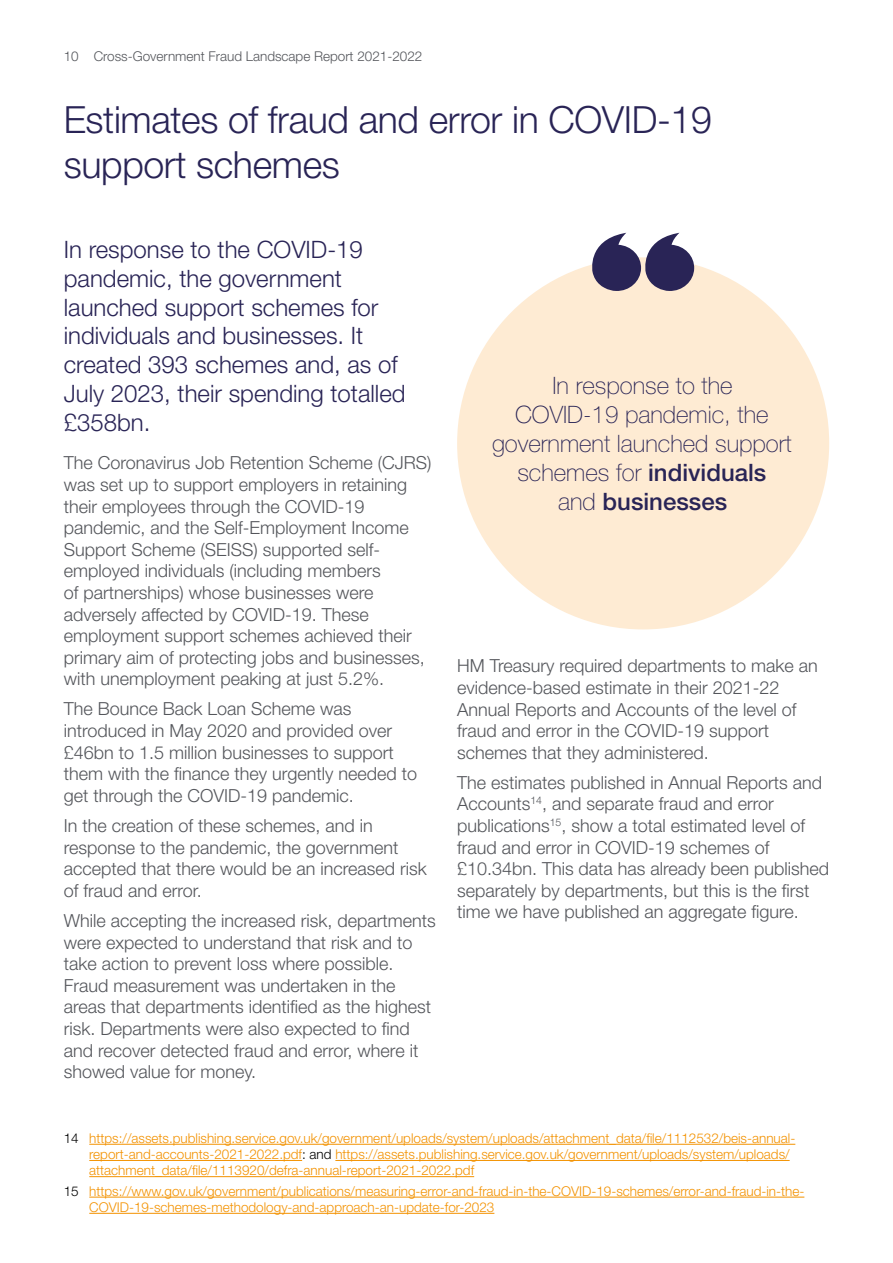
<style>
.page{position:relative;width:893px;height:1263px;background:#fff}
.page>*{position:absolute;margin:0;border:0;box-sizing:border-box;transform-origin:0 0}
.t1{font:300 37.5px/45px "Helvetica Neue LT Std";letter-spacing:-.01em;color:#292456}
.t2{font:300 24px/28.8px "Helvetica Neue LT Std";color:#292456}
.t3{font:100 24px/28.8px "Helvetica Neue LT Std";color:#292456;text-align:center}
.t4{font:300 18px/21.6px "Helvetica Neue LT Std";color:#54565b}
.t5{font:300 13.5px/16.2px "Helvetica Neue LT Std";color:#f39200}
.t6{font:300 13.5px "Helvetica Neue LT Std";color:#54565b}
.s1{font-weight:500}
.s2{color:#000}
</style>
<div class="page">
<hr style="left:89px;top:1144px;width:706px;height:1px;background:#f39200">
<hr style="left:89px;top:1160px;width:213px;height:1px;background:#f39200">
<hr style="left:335px;top:1160px;width:455px;height:1px;background:#f39200">
<hr style="left:89px;top:1176px;width:385px;height:1px;background:#f39200">
<hr style="left:89px;top:1197px;width:715px;height:1px;background:#f39200">
<hr style="left:89px;top:1213px;width:405px;height:1px;background:#f39200">
<div style="left:457px;top:257px;width:372px;height:372px;background:#feebd3;border-radius:50%"></div>
<svg style="left:587px;top:233px;width:108px;height:58px"></svg>
<p class="t6" style="left:64px;top:48px;width:360px">10 Cross-Government Fraud Landscape Report 2021-2022</p>
<h1 class="t1" style="left:64px;top:96px;width:650px">Estimates of fraud and error in COVID-19 support schemes</h1>
<h2 class="t2" style="left:64px;top:234px;width:343px">In response to the COVID-19 pandemic, the government launched support schemes for individuals and businesses. It created 393 schemes and, as of<br>July 2023, their spending totalled £358bn.</h2>
<p class="t4" style="left:64px;top:452px;width:369px">The Coronavirus Job Retention Scheme (CJRS) was set up to support employers in retaining their employees through the COVID-19 pandemic, and the Self-Employment Income Support Scheme (SEISS) supported self&shy;employed individuals (including members<br>of partnerships) whose businesses were adversely affected by COVID-19. These employment support schemes achieved their primary aim of protecting jobs and businesses, with unemployment peaking at just 5.2%.</p>
<p class="t4" style="left:64px;top:698px;width:355px">The Bounce Back Loan Scheme was introduced in May 2020 and provided over £46bn to 1.5 million businesses to support them with the finance they urgently needed to get through the COVID-19 pandemic.</p>
<p class="t4" style="left:64px;top:814px;width:365px">In the creation of these schemes, and in response to the pandemic, the government accepted that there would be an increased risk of fraud and error.</p>
<p class="t4" style="left:64px;top:909px;width:374px">While accepting the increased risk, departments were expected to understand that risk and to take action to prevent loss where possible.<br>Fraud measurement was undertaken in the areas that departments identified as the highest risk. Departments were also expected to find and recover detected fraud and error, where it showed value for money.</p>
<h2 class="t3" style="left:492px;top:371px;width:301px">In response to the<br>COVID-19 pandemic, the government launched support schemes for <span class="s1">individuals<br></span>and <span class="s1">businesses</span></h2>
<p class="t4" style="left:457px;top:655px;width:362px">HM Treasury required departments to make an evidence-based estimate in their 2021-22<br>Annual Reports and Accounts of the level of fraud and error in the COVID-19 support schemes that they administered.</p>
<p class="t4" style="left:457px;top:771px;width:374px">The estimates published in Annual Reports and Accounts<sup>14</sup>, and separate fraud and error publications<sup>15</sup>, show a total estimated level of fraud and error in COVID-19 schemes of £10.34bn. This data has already been published separately by departments, but this is the first time we have published an aggregate figure.</p>
<p class="t5" style="left:89px;top:1130px;width:708px;text-indent:-26px"><span class="s2">14</span> https://assets.publishing.service.gov.uk/government/uploads/system/uploads/attachment_data/file/1112532/beis-annual&shy;report-and-accounts-2021-2022.pdf<span class="s2">: and</span> https://assets.publishing.service.gov.uk/government/uploads/system/uploads/ attachment_data/file/1113920/defra-annual-report-2021-2022.pdf</p>
<p class="t5" style="left:89px;top:1182px;width:717px;text-indent:-26px"><span class="s2">15</span> https://www.gov.uk/government/publications/measuring-error-and-fraud-in-the-COVID-19-schemes/error-and-fraud-in-the-<br>COVID-19-schemes-methodology-and-approach-an-update-for-2023</p>
</div>
